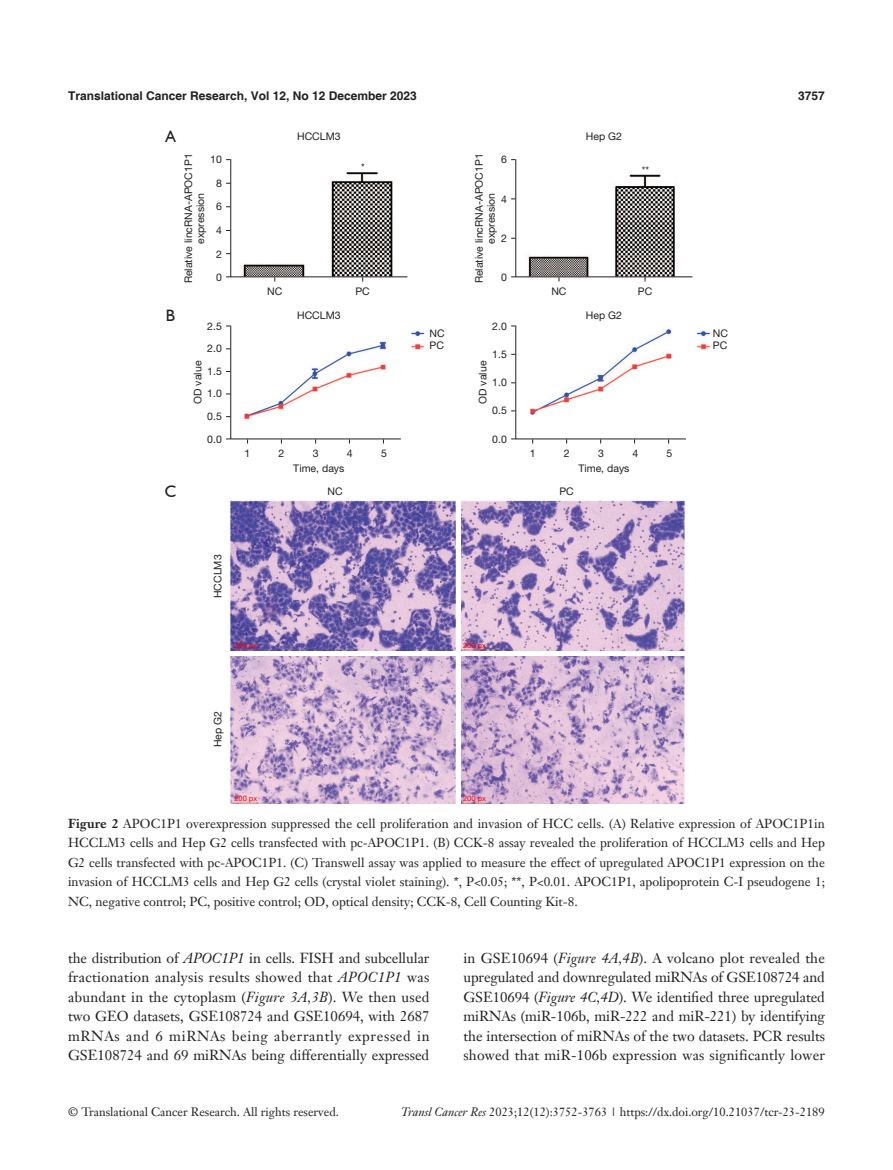
<style>
.page{position:relative;width:893px;height:1170px;background:#fff}
.page>*{position:absolute;margin:0;border:0;box-sizing:border-box;transform-origin:0 0}
.t1{font:16.5px "Humanist 521 BT";color:#231f20}
.t2{font:14.25px/19.5px "Janson Text LT";letter-spacing:.005em;color:#231f20;text-align:justify}
.t3{font:12.75px/19.5px "Janson Text LT";color:#231f20;text-align:justify}
.t4{font:12px "Janson Text LT";color:#231f20}
.t5{font:700 12px "Helvetica";color:#231f20}
.t6{font:10.5px/12px "Helvetica Neue LT Pro";color:#231f20;text-align:center}
.t7{font:7.5px "Helvetica Neue LT Pro";color:#f00}
.s1{font-weight:700}
.s2{font-style:italic}
</style>
<div class="page">
<img style="left:230px;top:500px;width:455px;height:303px">
<svg style="left:226px;top:159px;width:182px;height:122px"></svg>
<svg style="left:226px;top:325px;width:175px;height:118px"></svg>
<svg style="left:511px;top:159px;width:182px;height:122px"></svg>
<svg style="left:511px;top:325px;width:175px;height:118px"></svg>
<hr style="left:456px;top:496px;width:4px;height:307px;background:#fff">
<hr style="left:228px;top:651px;width:464px;height:4px;background:#fff">
<p class="t5" style="left:68px;top:88px;width:350px">Translational Cancer Research, Vol 12, No 12 December 2023</p>
<p class="t5" style="left:798px;top:88px;width:28px">3757</p>
<p class="t1" style="left:165px;top:126px;width:12px">A</p>
<p class="t6" style="left:297px;top:130px;width:45px">HCCLM3</p>
<p class="t6" style="left:586px;top:130px;width:38px">Hep G2</p>
<p class="t6" style="left:210px;top:153px;width:13px">10</p>
<p class="t6" style="left:216px;top:177px;width:7px">8</p>
<p class="t6" style="left:216px;top:200px;width:7px">6</p>
<p class="t6" style="left:216px;top:224px;width:7px">4</p>
<p class="t6" style="left:216px;top:248px;width:7px">2</p>
<p class="t6" style="left:216px;top:271px;width:7px">0</p>
<p class="t6" style="left:501px;top:153px;width:7px">6</p>
<p class="t6" style="left:501px;top:192px;width:7px">4</p>
<p class="t6" style="left:501px;top:232px;width:7px">2</p>
<p class="t6" style="left:501px;top:271px;width:7px">0</p>
<p class="t6" style="left:182px;top:283px;width:131px;rotate:-90deg">Relative lincRNA-APOC1P1 expression</p>
<p class="t6" style="left:473px;top:283px;width:131px;rotate:-90deg">Relative lincRNA-APOC1P1 expression</p>
<p class="t6" style="left:361px;top:161px;width:5px">*</p>
<p class="t6" style="left:642px;top:164px;width:9px">**</p>
<p class="t6" style="left:267px;top:285px;width:17px">NC</p>
<p class="t6" style="left:355px;top:285px;width:16px">PC</p>
<p class="t6" style="left:551px;top:285px;width:17px">NC</p>
<p class="t6" style="left:638px;top:285px;width:16px">PC</p>
<p class="t1" style="left:166px;top:305px;width:11px">B</p>
<p class="t6" style="left:207px;top:319px;width:16px">2.5</p>
<p class="t6" style="left:207px;top:342px;width:16px">2.0</p>
<p class="t6" style="left:207px;top:365px;width:16px">1.5</p>
<p class="t6" style="left:207px;top:387px;width:16px">1.0</p>
<p class="t6" style="left:207px;top:410px;width:16px">0.5</p>
<p class="t6" style="left:207px;top:432px;width:16px">0.0</p>
<p class="t6" style="left:192px;top:404px;width:44px;rotate:-90deg">OD value</p>
<p class="t6" style="left:297px;top:309px;width:45px">HCCLM3</p>
<p class="t6" style="left:586px;top:309px;width:38px">Hep G2</p>
<p class="t6" style="left:492px;top:319px;width:16px">2.0</p>
<p class="t6" style="left:492px;top:348px;width:16px">1.5</p>
<p class="t6" style="left:492px;top:376px;width:16px">1.0</p>
<p class="t6" style="left:492px;top:404px;width:16px">0.5</p>
<p class="t6" style="left:492px;top:432px;width:16px">0.0</p>
<p class="t6" style="left:429px;top:327px;width:17px">NC</p>
<p class="t6" style="left:713px;top:327px;width:17px">NC</p>
<p class="t6" style="left:429px;top:339px;width:16px">PC</p>
<p class="t6" style="left:713px;top:339px;width:16px">PC</p>
<p class="t6" style="left:477px;top:404px;width:44px;rotate:-90deg">OD value</p>
<p class="t6" style="left:244px;top:447px;width:7px">1</p>
<p class="t6" style="left:279px;top:447px;width:7px">2</p>
<p class="t6" style="left:313px;top:447px;width:7px">3</p>
<p class="t6" style="left:347px;top:447px;width:7px">4</p>
<p class="t6" style="left:381px;top:447px;width:7px">5</p>
<p class="t6" style="left:530px;top:447px;width:7px">1</p>
<p class="t6" style="left:564px;top:447px;width:7px">2</p>
<p class="t6" style="left:598px;top:447px;width:7px">3</p>
<p class="t6" style="left:632px;top:447px;width:7px">4</p>
<p class="t6" style="left:666px;top:447px;width:7px">5</p>
<p class="t6" style="left:293px;top:461px;width:53px">Time, days</p>
<p class="t6" style="left:578px;top:461px;width:53px">Time, days</p>
<p class="t1" style="left:165px;top:481px;width:13px">C</p>
<p class="t6" style="left:328px;top:485px;width:17px">NC</p>
<p class="t6" style="left:559px;top:485px;width:16px">PC</p>
<p class="t6" style="left:212px;top:598px;width:45px;rotate:-90deg">HCCLM3</p>
<p class="t7" style="left:234px;top:640px;width:24px">200 px</p>
<p class="t7" style="left:463px;top:640px;width:24px">200 px</p>
<p class="t6" style="left:212px;top:747px;width:38px;rotate:-90deg">Hep G2</p>
<p class="t7" style="left:234px;top:793px;width:24px">200 px</p>
<p class="t7" style="left:463px;top:793px;width:24px">200 px</p>
<p class="t3" style="left:68px;top:813px;width:758px"><span class="s1">Figure 2</span> APOC1P1 overexpression suppressed the cell proliferation and invasion of HCC cells. (A) Relative expression of APOC1P1in HCCLM3 cells and Hep G2 cells transfected with pc-APOC1P1. (B) CCK-8 assay revealed the proliferation of HCCLM3 cells and Hep G2 cells transfected with pc-APOC1P1. (C) Transwell assay was applied to measure the effect of upregulated APOC1P1 expression on the invasion of HCCLM3 cells and Hep G2 cells (crystal violet staining). *, P&lt;0.05; **, P&lt;0.01. APOC1P1, apolipoprotein C-I pseudogene 1; NC, negative control; PC, positive control; OD, optical density; CCK-8, Cell Counting Kit-8.</p>
<p class="t2" style="left:68px;top:947px;width:363px">the distribution of <span class="s2">APOC1P1</span> in cells. FISH and subcellular fractionation analysis results showed that <span class="s2">APOC1P1</span> was abundant in the cytoplasm (<span class="s2">Figure 3A,3B</span>). We then used two GEO datasets, GSE108724 and GSE10694, with 2687 mRNAs and 6 miRNAs being aberrantly expressed in GSE108724 and 69 miRNAs being differentially expressed</p>
<p class="t2" style="left:463px;top:947px;width:363px">in GSE10694 (<span class="s2">Figure 4A,4B</span>). A volcano plot revealed the upregulated and downregulated miRNAs of GSE108724 and GSE10694 (<span class="s2">Figure 4C,4D</span>). We identified three upregulated miRNAs (miR-106b, miR-222 and miR-221) by identifying the intersection of miRNAs of the two datasets. PCR results showed that miR-106b expression was significantly lower</p>
<p class="t4" style="left:68px;top:1104px;width:272px">© Translational Cancer Research. All rights reserved.</p>
<p class="t4" style="left:401px;top:1104px;width:425px"><span class="s2">Transl Cancer Res</span> 2023;12(12):3752-3763 | https://dx.doi.org/10.21037/tcr-23-2189</p>
</div>
